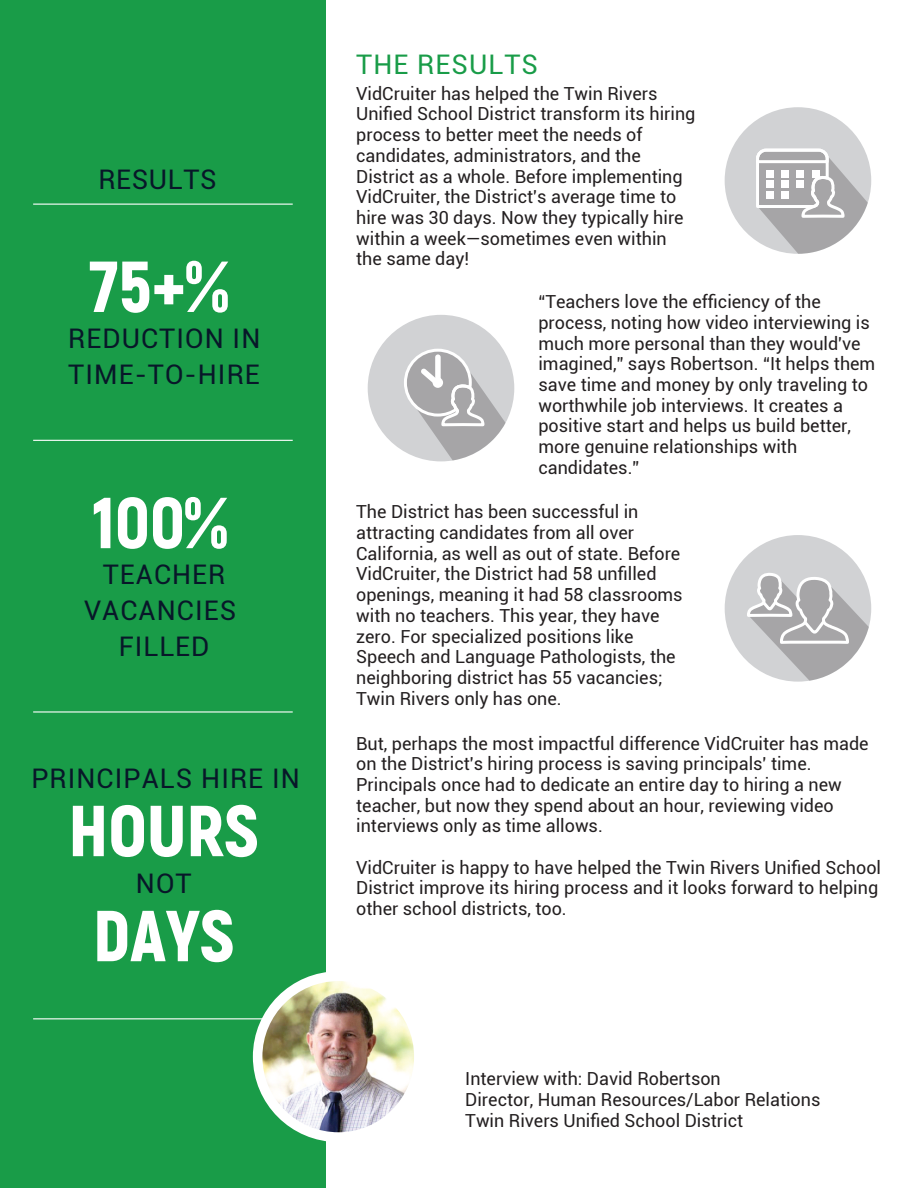
<style>
.page{position:relative;width:918px;height:1188px;background:#fff}
.page>*{position:absolute;margin:0;border:0;box-sizing:border-box;transform-origin:0 0}
.t1{font:900 72px/105px "Akrobat";color:#fff;text-align:center}
.t2{font:27px/36px "Roboto";letter-spacing:.04em;color:#081729}
.t3{font:27px "Roboto";letter-spacing:.04em;color:#199c48}
.t4{font:18px/20.7px "Roboto";color:#231f20}
</style>
<div class="page">
<div style="left:0;top:0;width:326px;height:1188px;background:#199c48"></div>
<div style="left:725px;top:107px;width:146px;height:147px;background:#d1d2d4;border-radius:50%"></div>
<svg style="left:755px;top:147px;width:113px;height:107px"></svg>
<div style="left:368px;top:315px;width:146px;height:146px;background:#d1d2d4;border-radius:50%"></div>
<svg style="left:402px;top:348px;width:104px;height:112px"></svg>
<div style="left:725px;top:535px;width:146px;height:147px;background:#d1d2d4;border-radius:50%"></div>
<svg style="left:745px;top:571px;width:124px;height:110px"></svg>
<hr style="left:33px;top:204px;width:260px;height:1px;background:#fff">
<hr style="left:33px;top:440px;width:260px;height:1px;background:#fff">
<hr style="left:33px;top:711px;width:260px;height:2px;background:#fff">
<hr style="left:33px;top:1018px;width:260px;height:1px;background:#fff">
<div style="left:253px;top:971px;width:171px;height:171px;background:#fff;border-radius:50%"></div>
<img style="left:262px;top:981px;width:152px;height:151px;border-radius:76px">
<h2 class="t2" style="left:98px;top:160px;width:120px">RESULTS</h2>
<h1 class="t1" style="left:90px;top:234px;width:140px">75+%</h1>
<h2 class="t2" style="left:68px;top:319px;width:194px">REDUCTION IN<br>TIME-TO-HIRE</h2>
<h1 class="t1" style="left:92px;top:470px;width:138px">100%</h1>
<h2 class="t2" style="left:84px;top:555px;width:154px;text-align:center">TEACHER<br>VACANCIES<br>FILLED</h2>
<h2 class="t2" style="left:31px;top:759px;width:270px">PRINCIPALS HIRE IN</h2>
<h1 class="t1" style="left:68px;top:778px;width:192px">HOURS<br>DAYS</h1>
<h2 class="t2" style="left:136px;top:865px;width:57px">NOT</h2>
<h2 class="t3" style="left:356px;top:45px;width:183px">THE RESULTS</h2>
<p class="t4" style="left:356px;top:82px;width:341px">VidCruiter has helped the Twin Rivers Unified School District transform its hiring process to better meet the needs of candidates, administrators, and the District as a whole. Before implementing VidCruiter, the District's average time to hire was 30 days. Now they typically hire within a week—sometimes even within the same day!</p>
<p class="t4" style="left:538px;top:291px;width:338px">“Teachers love the efficiency of the process, noting how video interviewing is much more personal than they would've imagined,” says Robertson. “It helps them save time and money by only traveling to worthwhile job interviews. It creates a positive start and helps us build better, more genuine relationships with candidates.”</p>
<p class="t4" style="left:356px;top:501px;width:328px">The District has been successful in attracting candidates from all over California, as well as out of state. Before VidCruiter, the District had 58 unfilled openings, meaning it had 58 classrooms with no teachers. This year, they have zero. For specialized positions like Speech and Language Pathologists, the neighboring district has 55 vacancies; Twin Rivers only has one.</p>
<p class="t4" style="left:356px;top:732px;width:514px">But, perhaps the most impactful difference VidCruiter has made on the District's hiring process is saving principals' time.<br>Principals once had to dedicate an entire day to hiring a new teacher, but now they spend about an hour, reviewing video interviews only as time allows.</p>
<p class="t4" style="left:356px;top:856px;width:526px">VidCruiter is happy to have helped the Twin Rivers Unified School<br>District improve its hiring process and it looks forward to helping other school districts, too.</p>
<p class="t4" style="left:465px;top:1068px;width:357px">Interview with: David Robertson<br>Director, Human Resources/Labor Relations<br>Twin Rivers Unified School District</p>
</div>
